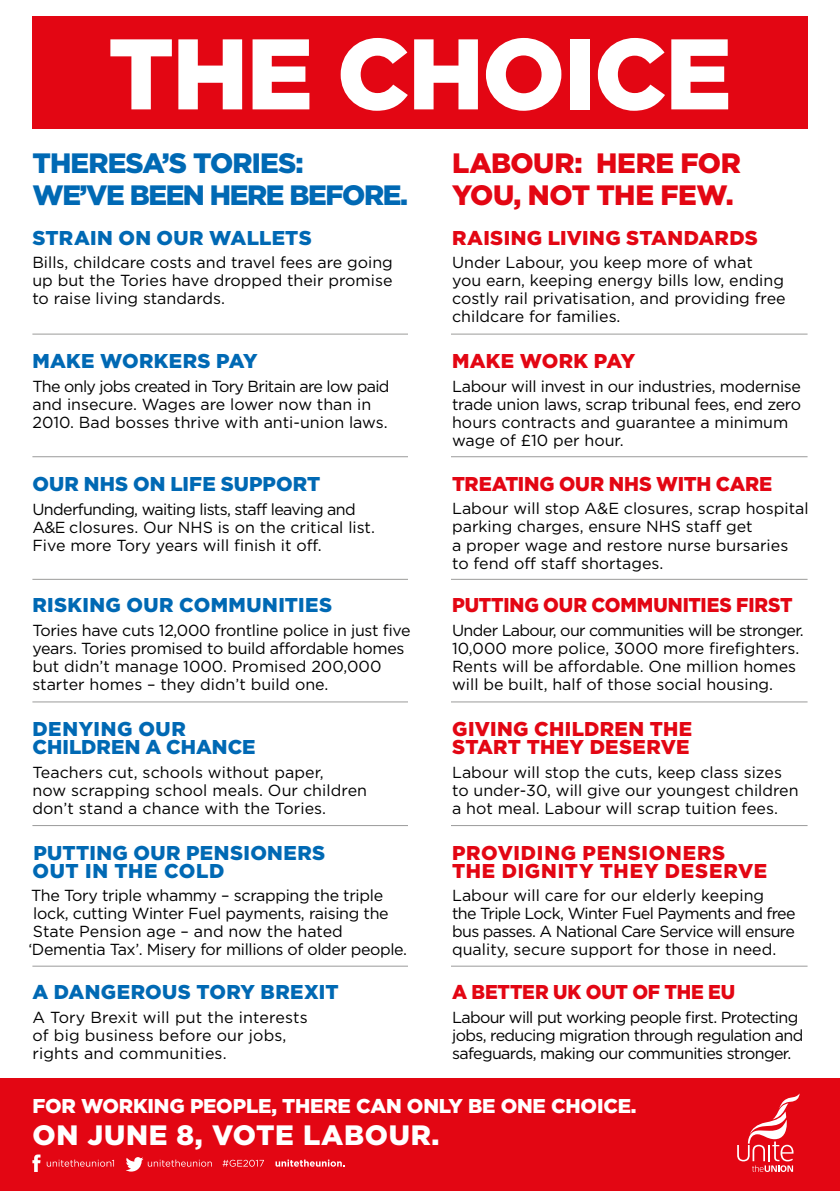
<style>
.page{position:relative;width:840px;height:1191px;background:#fff}
.page>*{position:absolute;margin:0;border:0;box-sizing:border-box;transform-origin:0 0}
.t1{font:900 100px "Gotham";letter-spacing:-.02em;color:#fff}
.t2{font:900 28px/32px "Gotham";letter-spacing:-.05em;color:#0069b4}
.t3{font:900 28px/32px "Gotham";letter-spacing:-.015em;color:#e30613}
.t4{font:900 28px "Gotham";letter-spacing:.025em;color:#fff}
.t5{font:900 20px/18px "Gotham";letter-spacing:.015em;color:#0069b4}
.t6{font:900 20px/18px "Gotham";letter-spacing:.01em;color:#e30613}
.t7{font:900 20px "Gotham";letter-spacing:.01em;color:#e30613;scale:.95 1}
.t8{font:900 20px "Gotham";letter-spacing:-.01em;color:#fff}
.t9{font:900 20px/18px "Gotham";letter-spacing:.04em;color:#e30613}
.t10{font:900 20px "Gotham";letter-spacing:-.01em;color:#e30613}
.t11{font:16px/18px "Gotham";color:#000}
.t12{font:16px/18px "Gotham";letter-spacing:-.02em;color:#000}
.t13{font:16px/18px "Gotham";letter-spacing:-.04em;color:#000}
.t14{font:16px "Gotham";letter-spacing:-.025em;color:#000}
</style>
<div class="page">
<div style="left:0;top:1078px;width:839px;height:113px;background:#e30613"></div>
<svg style="left:737px;top:1094px;width:62px;height:78px"></svg>
<hr style="left:32px;top:965px;width:775px;height:1px;background:#9d9d9c">
<hr style="left:32px;top:825px;width:775px;height:1px;background:#9d9d9c">
<hr style="left:32px;top:701px;width:775px;height:1px;background:#9d9d9c">
<hr style="left:32px;top:579px;width:775px;height:1px;background:#9d9d9c">
<hr style="left:32px;top:456px;width:775px;height:1px;background:#9d9d9c">
<hr style="left:32px;top:333px;width:775px;height:1px;background:#9d9d9c">
<div style="left:408px;top:43px;width:42px;height:1005px;background:#fff"></div>
<svg style="left:47px;top:1159px;width:67px;height:7px"></svg>
<svg style="left:222px;top:1159px;width:42px;height:7px"></svg>
<svg style="left:32px;top:1154px;width:8px;height:18px"></svg>
<svg style="left:126px;top:1157px;width:86px;height:14px"></svg>
<svg style="left:275px;top:1159px;width:69px;height:7px"></svg>
<div style="left:32px;top:16px;width:775px;height:112px;background:#e30613"></div>
<h1 class="t1" style="left:108px;top:16px;width:625px">THE CHOICE</h1>
<h2 class="t2" style="left:32px;top:147px;width:377px">THERESA’S TORIES:<br>WE’VE BEEN HERE BEFORE.</h2>
<p class="t5" style="left:32px;top:228px;width:281px">STRAIN ON OUR WALLETS</p>
<p class="t11" style="left:32px;top:253px;width:362px;text-align:justify">Bills, childcare costs and travel fees are going up but the Tories have dropped their promise to raise living standards.</p>
<p class="t5" style="left:32px;top:351px;width:227px">MAKE WORKERS PAY</p>
<p class="t11" style="left:32px;top:377px;width:358px">The only jobs created in Tory Britain are low paid and insecure. Wages are lower now than in<br>2010. Bad bosses thrive with anti-union laws.</p>
<p class="t5" style="left:32px;top:474px;width:289px">OUR NHS ON LIFE SUPPORT</p>
<p class="t11" style="left:32px;top:500px;width:344px">Underfunding, waiting lists, staff leaving and<br>A&amp;E closures. Our NHS is on the critical list.<br>Five more Tory years will fi nish it off.</p>
<p class="t5" style="left:32px;top:596px;width:301px">RISKING OUR COMMUNITIES</p>
<p class="t12" style="left:32px;top:621px;width:379px">Tories have cuts 12,000 frontline police in just five years. Tories promised to build affordable homes but didn’t manage 1000. Promised 200,000 starter homes – they didn’t build one.</p>
<p class="t5" style="left:32px;top:719px;width:224px">DENYING OUR<br>CHILDREN A CHANCE</p>
<p class="t11" style="left:32px;top:762px;width:336px">Teachers cut, schools without paper,<br>now scrapping school meals. Our children don’t stand a chance with the Tories.</p>
<p class="t5" style="left:32px;top:843px;width:294px">PUTTING OUR PENSIONERS<br>OUT IN THE COLD</p>
<p class="t12" style="left:31px;top:886px;width:353px">The Tory triple whammy – scrapping the triple</p>
<p class="t12" style="left:33px;top:904px;width:357px">lock, cutting Winter Fuel payments, raising the</p>
<p class="t11" style="left:33px;top:922px;width:311px">State Pension age – and now the hated</p>
<p class="t14" style="left:28px;top:940px;width:380px">‘Dementia Tax’. Misery for millions of older people.</p>
<p class="t5" style="left:32px;top:982px;width:307px">A DANGEROUS TORY BREXIT</p>
<p class="t11" style="left:32px;top:1008px;width:276px">A Tory Brexit will put the interests of big business before our jobs, rights and communities.</p>
<h2 class="t3" style="left:452px;top:147px;width:290px">LABOUR: HERE FOR<br>YOU, NOT THE FEW.</h2>
<p class="t6" style="left:452px;top:228px;width:307px">RAISING LIVING STANDARDS</p>
<p class="t11" style="left:452px;top:253px;width:335px">Under Labour, you keep more of what you earn, keeping energy bills low, ending costly rail privatisation, and providing free childcare for families.</p>
<p class="t6" style="left:452px;top:351px;width:185px">MAKE WORK PAY</p>
<p class="t12" style="left:452px;top:377px;width:350px">Labour will invest in our industries, modernise trade union laws, scrap tribunal fees, end zero hours contracts and guarantee a minimum wage of £10 per hour.</p>
<p class="t10" style="left:452px;top:472px;width:321px">TREATING OUR NHS WITH CARE</p>
<p class="t11" style="left:452px;top:499px;width:358px">Labour will stop A&amp;E closures, scrap hospital parking charges, ensure NHS staff get<br>a proper wage and restore nurse bursaries to fend off staff shortages.</p>
<p class="t7" style="left:452px;top:594px;width:360px">PUTTING OUR COMMUNITIES FIRST</p>
<p class="t11" style="left:452px;top:621px;width:353px">Under Labour, our communities will be stronger.<br>10,000 more police, 3000 more fi refighters.<br>Rents will be affordable. One million homes will be built, half of those social housing.</p>
<p class="t6" style="left:452px;top:719px;width:241px">GIVING CHILDREN THE<br>START THEY DESERVE</p>
<p class="t11" style="left:452px;top:762px;width:348px">Labour will stop the cuts, keep class sizes to under-30, will give our youngest children a hot meal. Labour will scrap tuition fees.</p>
<p class="t9" style="left:452px;top:843px;width:316px">PROVIDING PENSIONERS<br>THE DIGNITY THEY DESERVE</p>
<p class="t13" style="left:452px;top:886px;width:345px">Labour will care for our elderly keeping<br>the Triple Lock, Winter Fuel Payments and free bus passes. A National Care Service will ensure quality, secure support for those in need.</p>
<p class="t7" style="left:452px;top:980px;width:299px">A BETTER UK OUT OF THE EU</p>
<p class="t13" style="left:452px;top:1008px;width:352px">Labour will put working people fi rst. Protecting jobs, reducing migration through regulation and safeguards, making our communities stronger.</p>
<p class="t8" style="left:32px;top:1094px;width:605px">FOR WORKING PEOPLE, THERE CAN ONLY BE ONE CHOICE.</p>
<h2 class="t4" style="left:32px;top:1118px;width:408px">ON JUNE 8, VOTE LABOUR.</h2>
</div>
